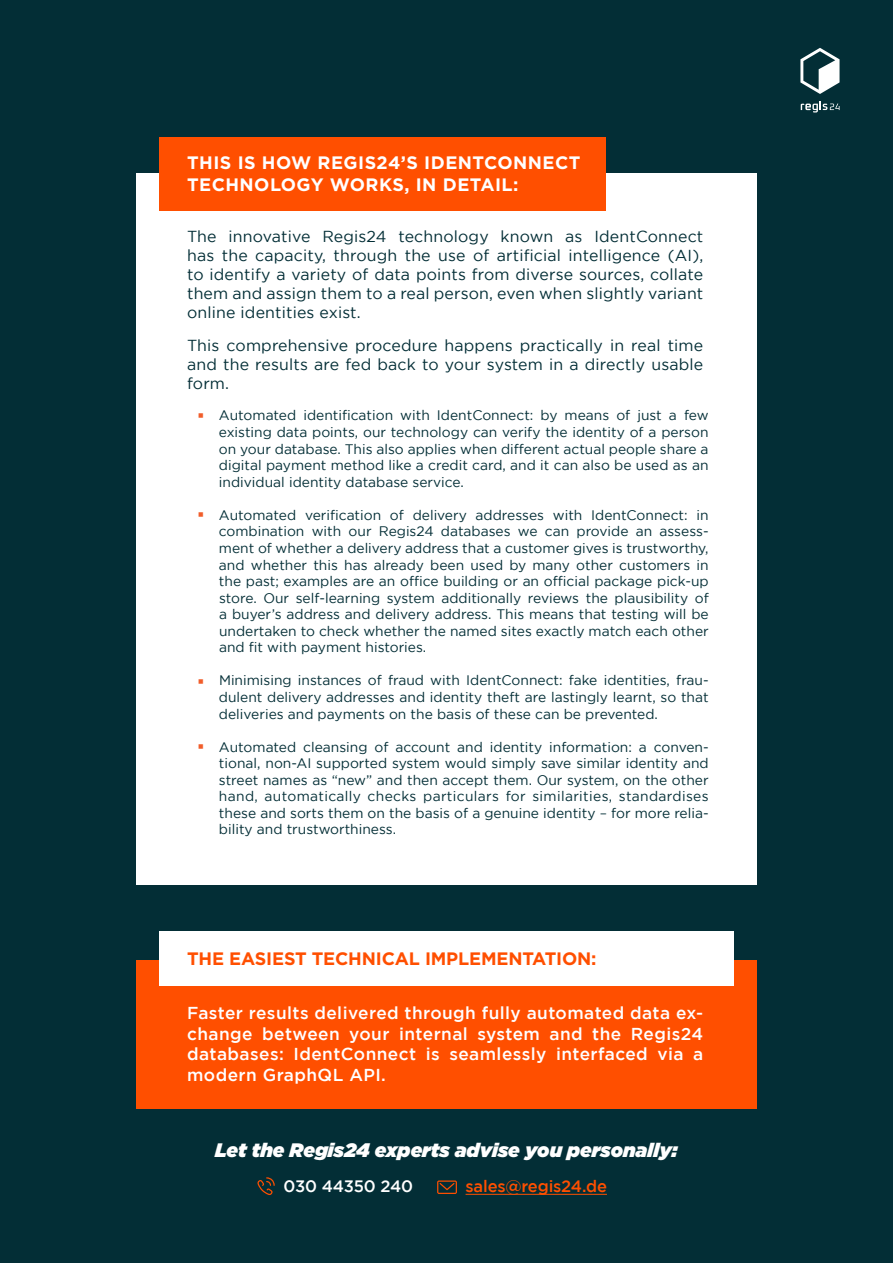
<style>
.page{position:relative;width:893px;height:1263px;background:#032e36}
.page>*{position:absolute;margin:0;border:0;box-sizing:border-box;transform-origin:0 0}
.t1{font:italic 900 19.5px "Gotham";color:#fff}
.t2{font:700 18px/21.6px "Gotham";letter-spacing:.025em;color:#fff}
.t3{font:700 18px "Gotham";letter-spacing:-.01em;color:#ff4f00}
.t4{font:500 17.25px/20.7px "Gotham";letter-spacing:.025em;color:#fff;text-align:justify}
.t5{font:500 16.5px "Gotham";letter-spacing:-.01em;color:#ff4f00}
.t6{font:500 16.5px "Gotham";letter-spacing:-.01em;color:#fff}
.t7{font:15.9px/19px "Gotham";letter-spacing:.01em;color:#032e36;text-align:justify}
.t8{font:13.8px/16.5px "Gotham";color:#032e36;text-align:justify}
</style>
<div class="page">
<div style="left:136px;top:173px;width:621px;height:711px;background:#fff"></div>
<hr style="left:466px;top:1194px;width:141px;height:1px;background:#ff4f00">
<svg style="left:437px;top:1180px;width:20px;height:14px"></svg>
<svg style="left:257px;top:1177px;width:18px;height:18px"></svg>
<div style="left:159px;top:137px;width:446px;height:73px;background:#ff4f00"></div>
<svg style="left:800px;top:48px;width:39px;height:46px"></svg>
<svg style="left:801px;top:101px;width:38px;height:11px"></svg>
<div style="left:136px;top:960px;width:621px;height:149px;background:#ff4f00"></div>
<div style="left:159px;top:931px;width:574px;height:54px;background:#fff"></div>
<h2 class="t2" style="left:187px;top:152px;width:395px">THIS IS HOW REGIS24’S IDENTCONNECT<br>TECHNOLOGY WORKS, IN DETAIL:</h2>
<p class="t7" style="left:187px;top:226px;width:518px">The innovative Regis24 technology known as IdentConnect has the capacity, through the use of artificial intelligence (AI), to identify a variety of data points from diverse sources, collate them and assign them to a real person, even when slightly variant online identities exist.</p>
<p class="t7" style="left:187px;top:335px;width:518px">This comprehensive procedure happens practically in real time and the results are fed back to your system in a directly usable form.</p>
<p class="t8" style="left:219px;top:407px;width:491px">Automated identification with IdentConnect: by means of just a few existing data points, our technology can verify the identity of a person on your database. This also applies when different actual people share a digital payment method like a credit card, and it can also be used as an individual identity database service.</p>
<p class="t8" style="left:219px;top:506px;width:491px">Automated verification of delivery addresses with IdentConnect: in combination with our Regis24 databases we can provide an assess&shy;ment of whether a delivery address that a customer gives is trustworthy, and whether this has already been used by many other customers in the past; examples are an office building or an official package pick-up store. Our self-learning system additionally reviews the plausibility of a buyer’s address and delivery address. This means that testing will be undertaken to check whether the named sites exactly match each other and fit with payment histories.</p>
<p class="t8" style="left:219px;top:672px;width:491px">Minimising instances of fraud with IdentConnect: fake identities, frau&shy;dulent delivery addresses and identity theft are lastingly learnt, so that deliveries and payments on the basis of these can be prevented.</p>
<p class="t8" style="left:219px;top:738px;width:491px">Automated cleansing of account and identity information: a conven&shy;tional, non-AI supported system would simply save similar identity and street names as “new” and then accept them. Our system, on the other hand, automatically checks particulars for similarities, standardises these and sorts them on the basis of a genuine identity – for more relia&shy;bility and trustworthiness.</p>
<h2 class="t3" style="left:187px;top:948px;width:411px">THE EASIEST TECHNICAL IMPLEMENTATION:</h2>
<p class="t4" style="left:187px;top:1002px;width:518px">Faster results delivered through fully automated data ex&shy;change between your internal system and the Regis24 databases: IdentConnect is seamlessly interfaced via a modern GraphQL API.</p>
<h1 class="t1" style="left:215px;top:1139px;width:464px">Let the Regis24 experts advise you personally:</h1>
<p class="t6" style="left:283px;top:1177px;width:131px">030 44350 240</p>
<p class="t5" style="left:466px;top:1177px;width:143px">sales@regis24.de</p>
</div>
